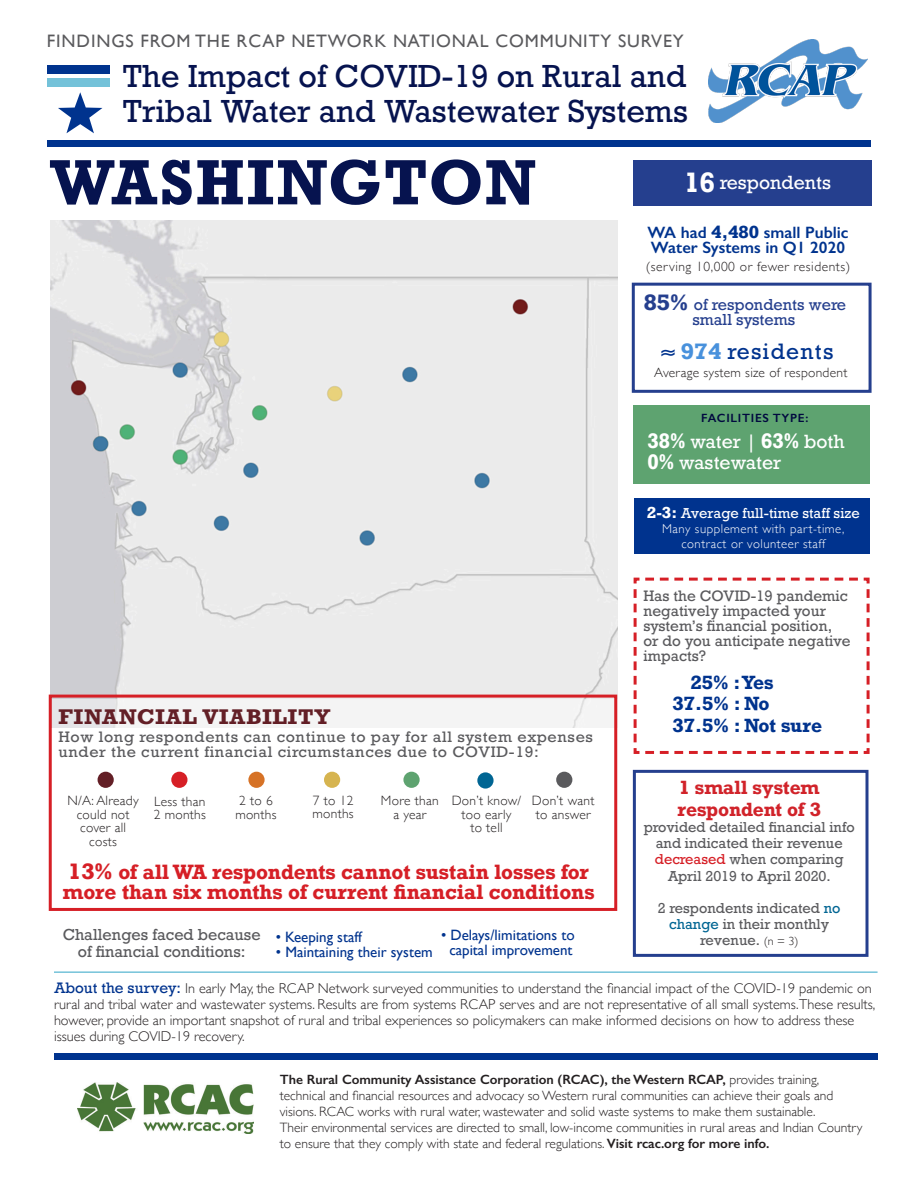
<style>
.page{position:relative;width:918px;height:1188px;background:#fff}
.page>*{position:absolute;margin:0;border:0;box-sizing:border-box;transform-origin:0 0}
.t1{font:700 60px "Rockwell";letter-spacing:.02em;color:#06134f}
.t2{font:30px/34.5px "Rockwell";color:#06134f}
.t3{font:21px "Rockwell";letter-spacing:.06em;color:#00338e}
.t4{font:700 19.95px "Rockwell";letter-spacing:.04em;color:#631f26;scale:1.05 1}
.t5{font:700 19.5px/19.5px "Rockwell";letter-spacing:-.01em;color:#d61f26}
.t6{font:18px "Gill Sans";letter-spacing:.05em;color:#5a5a5d}
.t7{font:18px "Rockwell";color:#fff}
.t8{font:700 18px "Rockwell";letter-spacing:-.01em;color:#00338e}
.t9{font:700 18px/21.6px "Rockwell";letter-spacing:-.01em;color:#d1232a}
.t10{font:600 16.5px/15px "Gill Sans";color:#00338e}
.t11{font:15px/15px "Gill Sans";color:#00338e;text-align:center}
.t12{font:15px/16.5px "Rockwell";color:#5a5a5d;text-align:center}
.t13{font:15px/15px "Rockwell";color:#253f8e;text-align:center}
.t14{font:300 14.25px/16px "Gill Sans";color:#231f20}
.t15{font:14.25px/15px "Rockwell";letter-spacing:.04em;color:#5a5a5d;scale:1.05 1}
.t16{font:14.25px/15px "Rockwell";color:#5a5a5d}
.t17{font:300 13.5px/16px "Gill Sans";color:#231f20}
.t18{font:13.5px/16.2px "Rockwell";color:#5a5a5d;text-align:center}
.t19{font:300 13.5px/13.5px "Gill Sans";letter-spacing:.02em;color:#231f20}
.t20{font:300 13.5px "Gill Sans";letter-spacing:.04em;color:#231f20}
.t21{font:13.5px "Rockwell";color:#fff}
.t22{font:300 12.75px/14.1px "Gill Sans";letter-spacing:.04em;color:#fff;text-align:center}
.t23{font:600 12px "Gill Sans";letter-spacing:.06em;color:#01093f}
.s1{font-weight:700;font-size:26.4px}
.s2{font-family:"Rockwell";font-weight:700}
.s3{font-weight:700;font-size:21px}
.s4{font-weight:700;color:#4891dc}
.s5{font-weight:700;font-size:19.8px}
.s6{font-weight:700;font-size:15px}
.s7{color:#d61f26}
.s8{color:#006593}
.s9{font-family:"Gill Sans";font-weight:300;font-size:12px;color:#231f20}
.s10{font-size:21px}
.s11{font-family:"Rockwell";font-weight:400;color:#00338e}
.s12{font-weight:600}
</style>
<div class="page">
<img style="left:50px;top:220px;width:567px;height:480px">
<img style="left:708px;top:39px;width:159px;height:84px">
<div style="left:47px;top:140px;width:823px;height:7px;background:#00338e"></div>
<svg style="left:58px;top:92px;width:44px;height:41px"></svg>
<div style="left:47px;top:79px;width:63px;height:8px;background:#74c2d9"></div>
<div style="left:47px;top:65px;width:63px;height:8px;background:#00338e"></div>
<div style="left:171px;top:772px;width:16px;height:16px;background:#d61f26;border-radius:50%"></div>
<div style="left:98px;top:772px;width:16px;height:16px;background:#631f26;border-radius:50%"></div>
<div style="left:324px;top:772px;width:16px;height:16px;background:#d6b450;border-radius:50%"></div>
<div style="left:477px;top:772px;width:17px;height:17px;background:#006593;border-radius:50%"></div>
<div style="left:403px;top:772px;width:17px;height:16px;background:#5ea370;border-radius:50%"></div>
<div style="left:556px;top:772px;width:16px;height:16px;background:#5a5a5d;border-radius:50%"></div>
<div style="left:49px;top:695px;width:568px;height:216px;border:3px solid #d61f26"></div>
<div style="left:248px;top:772px;width:17px;height:16px;background:#d67226;border-radius:50%"></div>
<div style="left:634px;top:498px;width:236px;height:56px;background:#00338e"></div>
<div style="left:633px;top:770px;width:235px;height:187px;border:3px solid #253f8e"></div>
<div style="left:54px;top:1053px;width:824px;height:7px;background:#00338e"></div>
<hr style="left:54px;top:971px;width:824px;height:2px;background:#74c2d9">
<div style="left:632px;top:283px;width:240px;height:110px;border:3px solid #253f8e"></div>
<svg style="left:633px;top:577px;width:237px;height:177px"></svg>
<div style="left:633px;top:160px;width:239px;height:45px;background:#253f8e"></div>
<div style="left:633px;top:405px;width:237px;height:79px;background:#5ea370"></div>
<img style="left:78px;top:1082px;width:176px;height:52px">
<p class="t6" style="left:47px;top:30px;width:638px">FINDINGS FROM THE RCAP NETWORK NATIONAL COMMUNITY SURVEY</p>
<p class="t2" style="left:122px;top:60px;width:567px">The Impact of COVID-19 on Rural and<br>Tribal Water and Wastewater Systems</p>
<p class="t1" style="left:50px;top:144px;width:488px">WASHINGTON</p>
<p class="t4" style="left:58px;top:703px;width:260px">FINANCIAL VIABILITY</p>
<p class="t15" style="left:58px;top:729px;width:511px">How long respondents can continue to pay for all system expenses under the current financial circumstances due to COVID-19:</p>
<p class="t7" style="left:685px;top:171px;width:148px"><span class="s1">16</span> respondents</p>
<p class="t10" style="left:648px;top:225px;width:202px">WA had <span class="s2">4,480</span> small Public<br>Water Systems in Q1 2020</p>
<p class="t20" style="left:646px;top:256px;width:206px">(serving 10,000 or fewer residents)</p>
<p class="t13" style="left:644px;top:298px;width:204px"><span class="s3">85%</span> of respondents were small systems</p>
<p class="t3" style="left:661px;top:338px;width:174px">≈ <span class="s4">974</span> residents</p>
<p class="t19" style="left:654px;top:366px;width:195px">Average system size of respondent</p>
<p class="t23" style="left:701px;top:410px;width:109px">FACILITIES TYPE:</p>
<p class="t7" style="left:647px;top:430px;width:199px"><span class="s5">38%</span> water | <span class="s5">63%</span> both</p>
<p class="t7" style="left:647px;top:452px;width:135px"><span class="s5">0%</span> wastewater</p>
<p class="t21" style="left:647px;top:505px;width:214px"><span class="s6">2-3:</span> Average full-time staff size</p>
<p class="t22" style="left:662px;top:522px;width:184px">Many supplement with part-time, contract or volunteer staff</p>
<p class="t16" style="left:643px;top:589px;width:209px">Has the COVID-19 pandemic negatively impacted your system’s financial position, or do you anticipate negative impacts?</p>
<p class="t8" style="left:691px;top:671px;width:84px">25% : Yes</p>
<p class="t8" style="left:673px;top:692px;width:99px">37.5% : No</p>
<p class="t8" style="left:673px;top:714px;width:151px">37.5% : Not sure</p>
<p class="t9" style="left:677px;top:777px;width:145px">1 small system respondent of 3</p>
<p class="t18" style="left:644px;top:819px;width:212px">provided detailed financial info and indicated their revenue <span class="s7">decreased</span> when comparing<br>April 2019 to April 2020.</p>
<p class="t18" style="left:658px;top:900px;width:184px">2 respondents indicated <span class="s8">no change</span> in their monthly revenue. <span class="s9">(n = 3)</span></p>
<p class="t19" style="left:68px;top:793px;width:73px;text-align:center">N/A: Already could not cover all costs</p>
<p class="t19" style="left:154px;top:794px;width:54px">Less than<br>2 months</p>
<p class="t19" style="left:235px;top:793px;width:43px">2 to 6 months</p>
<p class="t19" style="left:313px;top:793px;width:43px">7 to 12 months</p>
<p class="t19" style="left:381px;top:793px;width:59px;text-align:center">More than a year</p>
<p class="t19" style="left:452px;top:793px;width:71px;text-align:center">Don’t know/ too early<br>to tell</p>
<p class="t19" style="left:532px;top:793px;width:64px">Don’t want to answer</p>
<p class="t5" style="left:63px;top:862px;width:533px"><span class="s10">13%</span> of all WA respondents cannot sustain losses for more than six months of current financial conditions</p>
<p class="t12" style="left:63px;top:927px;width:199px">Challenges faced because of financial conditions:</p>
<p class="t14" style="left:54px;top:979px;width:823px"><span class="s11">About the survey:</span> In early May, the RCAP Network surveyed communities to understand the financial impact of the COVID-19 pandemic on rural and tribal water and wastewater systems. Results are from systems RCAP serves and are not representative of all small systems.These results, however, provide an important snapshot of rural and tribal experiences so policymakers can make informed decisions on how to address these issues during COVID-19 recovery.</p>
<p class="t11" style="left:441px;top:927px;width:135px">• Delays/limitations to capital improvement</p>
<p class="t11" style="left:276px;top:929px;width:88px">• Keeping staff</p>
<p class="t11" style="left:276px;top:944px;width:158px">• Maintaining their system</p>
<p class="t17" style="left:280px;top:1071px;width:584px"><span class="s12">The Rural Community Assistance Corporation (RCAC), the Western RCAP,</span> provides training, technical and financial resources and advocacy so Western rural communities can achieve their goals and visions. RCAC works with rural water, wastewater and solid waste systems to make them sustainable.<br>Their environmental services are directed to small, low-income communities in rural areas and Indian Country to ensure that they comply with state and federal regulations. <span class="s12">Visit rcac.org for more info.</span></p>
</div>
